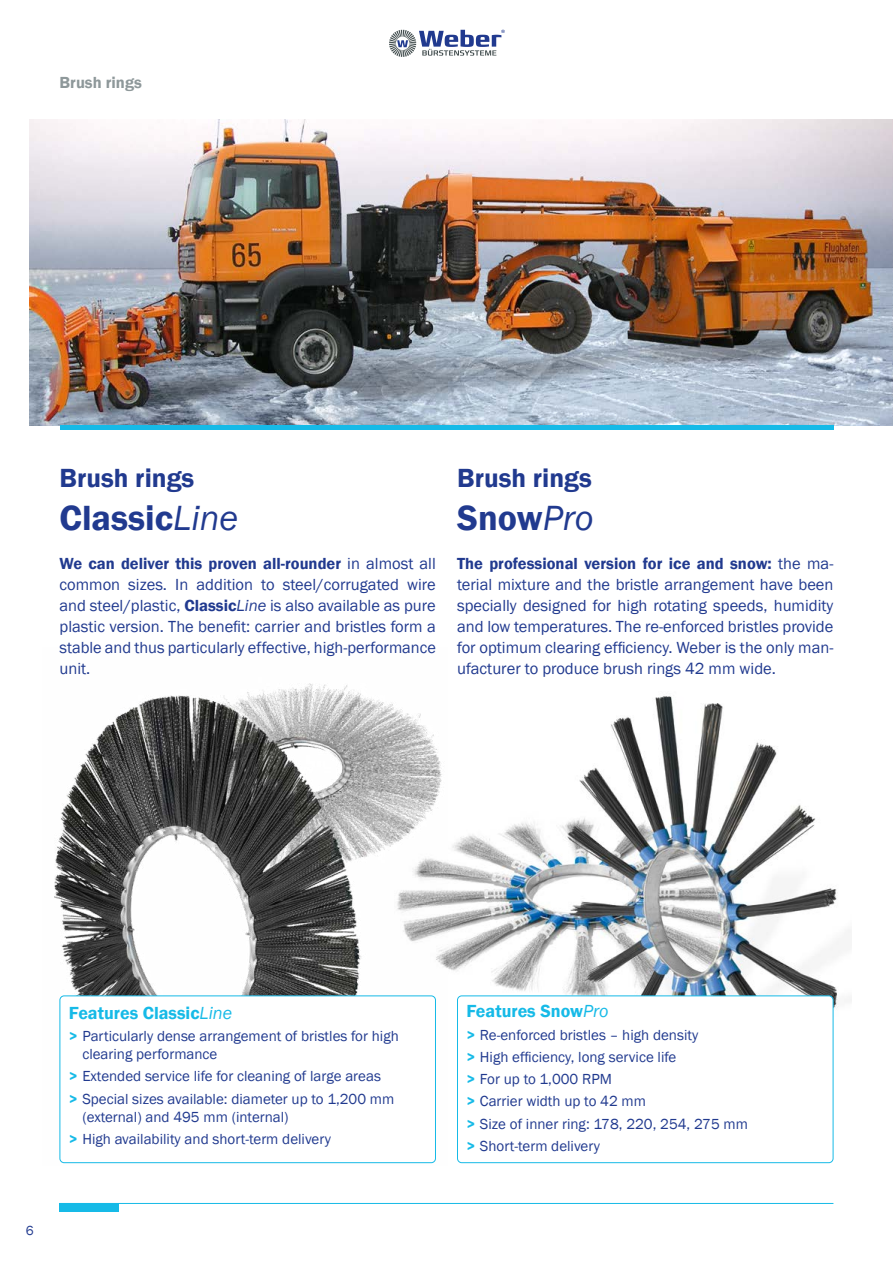
<style>
.page{position:relative;width:893px;height:1263px;background:#fff}
.page>*{position:absolute;margin:0;border:0;box-sizing:border-box;transform-origin:0 0}
.t1{font:600 36px "Franklin Gothic";color:#213a8f}
.t2{font:600 27px "Franklin Gothic";color:#213a8f}
.t3{font:600 18px "Franklin Gothic";color:#16bae7}
.t4{font:16.5px/21px "Franklin Gothic";color:#213a8f;text-align:justify}
.t5{font:600 16.5px "Franklin Gothic";color:#8e989a}
.t6{font:15px/22.2px "Franklin Gothic";color:#213a8f}
.t7{font:13.5px "Franklin Gothic";color:#213a8f}
.s1{font-weight:400;font-style:italic}
.s2{font-weight:600}
.s3{font-style:italic}
.s4{font-weight:600;color:#16bae7}
</style>
<div class="page">
<svg style="left:389px;top:30px;width:115px;height:27px"></svg>
<hr style="left:60px;top:1203px;width:773px;height:1px;background:#16bae7">
<div style="left:60px;top:1203px;width:59px;height:9px;background:#16bae7"></div>
<img style="left:447px;top:696px;width:405px;height:329px">
<img style="left:54px;top:683px;width:393px;height:481px">
<img style="left:30px;top:119px;width:863px;height:306px">
<hr style="left:60px;top:425px;width:773px;height:4px;background:#16bae7">
<div style="left:60px;top:996px;width:375px;height:167px;background:#fff;border-radius:4px"></div>
<div style="left:60px;top:995px;width:376px;height:168px;border:1px solid #16bae7;border-radius:4px"></div>
<div style="left:457px;top:996px;width:376px;height:167px;background:#fff;border-radius:4px"></div>
<div style="left:457px;top:995px;width:376px;height:168px;border:1px solid #16bae7;border-radius:4px"></div>
<p class="t5" style="left:60px;top:72px;width:84px">Brush rings</p>
<h2 class="t2" style="left:60px;top:461px;width:136px">Brush rings</h2>
<h1 class="t1" style="left:60px;top:496px;width:180px">Classic<span class="s1">Line</span></h1>
<h2 class="t2" style="left:457px;top:461px;width:136px">Brush rings</h2>
<h1 class="t1" style="left:457px;top:496px;width:138px">Snow<span class="s1">Pro</span></h1>
<p class="t4" style="left:60px;top:553px;width:378px"><span class="s2">We can deliver this proven all-rounder</span> in almost all common sizes. In addition to steel/corrugated wire and steel/plastic, <span class="s2">Classic</span><span class="s3">Line</span> is also available as pure plastic version. The benefit: carrier and bristles form a stable and thus particularly effective, high-performance unit.</p>
<p class="t4" style="left:457px;top:553px;width:378px"><span class="s2">The professional version for ice and snow:</span> the ma&shy;terial mixture and the bristle arrangement have been specially designed for high rotating speeds, humidity and low temperatures. The re-enforced bristles provide for optimum clearing efficiency. Weber is the only man&shy;ufacturer to produce brush rings 42 mm wide.</p>
<p class="t7" style="left:26px;top:1222px;width:9px">6</p>
<p class="t3" style="left:69px;top:1002px;width:165px">Features Classic<span class="s1">Line</span></p>
<p class="t6" style="left:82px;top:1027px;width:318px;line-height:18px;text-indent:-14px"><span class="s4">&gt;</span> Particularly dense arrangement of bristles for high clearing performance</p>
<p class="t6" style="left:69px;top:1065px;width:327px"><span class="s4">&gt;</span> Extended service life for cleaning of large areas<br><span class="s4">&gt;</span> Special sizes available: diameter up to 1,200 mm</p>
<p class="t6" style="left:69px;top:1106px;width:264px;text-indent:14px">(external) and 495 mm (internal)<br><span class="s4">&gt;</span> High availability and short-term delivery</p>
<p class="t3" style="left:466px;top:1000px;width:144px">Features Snow<span class="s1">Pro</span></p>
<p class="t6" style="left:466px;top:1024px;width:283px"><span class="s4">&gt;</span> Re-enforced bristles – high density<br><span class="s4">&gt;</span> High efficiency, long service life<br><span class="s4">&gt;</span> For up to 1,000 RPM<br><span class="s4">&gt;</span> Carrier width up to 42 mm<br><span class="s4">&gt;</span> Size of inner ring: 178, 220, 254, 275 mm <span class="s4">&gt;</span> Short-term delivery</p>
</div>
